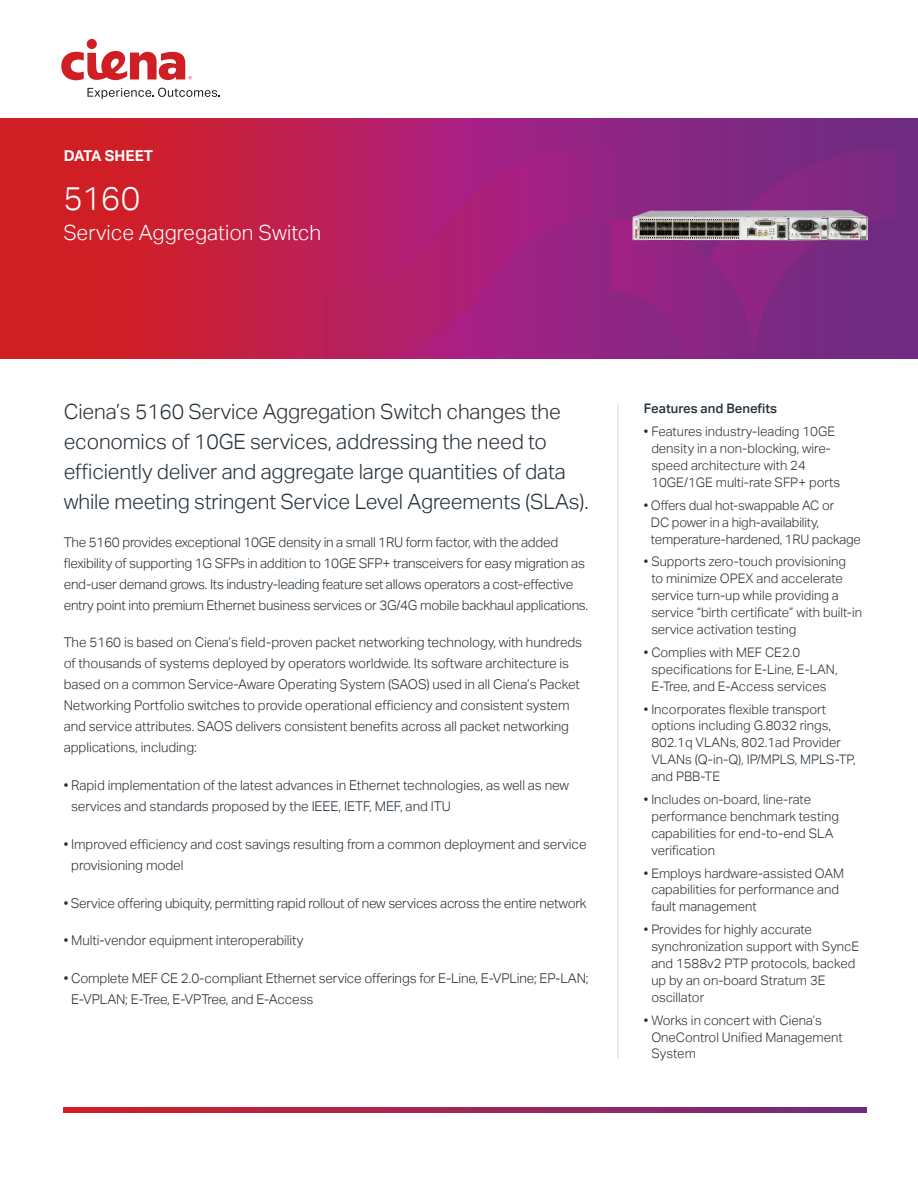
<style>
.page{position:relative;width:918px;height:1188px;background:#fff}
.page>*{position:absolute;margin:0;border:0;box-sizing:border-box;transform-origin:0 0}
.Product_Headline{font:300 33px "Aktiv Grotesk";color:#fff}
.Intro_Copy{font:300 21px/30px "Aktiv Grotesk";letter-spacing:-.01em;color:#252f37}
.Product_Subhead{font:300 21px "Aktiv Grotesk";color:#fff}
.Product_Headline-2{font:700 15px "Aktiv Grotesk";color:#fff}
.Body_Copy{font:300 13.5px/21px "Aktiv Grotesk";letter-spacing:-.01em;color:#252f37}
.Sidebar_Bullets{font:300 13.2px/17px "Aktiv Grotesk";color:#252f37}
.Sidebar_Headline{font:500 13.2px "Aktiv Grotesk";color:#252f37}
</style>
<div class="page">
<svg style="left:0;top:118px;width:918px;height:241px;background:#bb2046"></svg>
<svg style="left:683px;top:147px;width:215px;height:212px;background:#7a2981"></svg>
<svg style="left:611px;top:219px;width:143px;height:140px;background:#8e2583"></svg>
<svg style="left:324px;top:147px;width:287px;height:212px;background:#a82077"></svg>
<div style="left:87px;top:39px;width:10px;height:10px;background:#d01e25;border-radius:50%"></div>
<svg style="left:61px;top:51px;width:131px;height:29px"></svg>
<svg style="left:87px;top:88px;width:133px;height:11px"></svg>
<svg style="left:63px;top:1108px;width:804px;height:4px;background:#9f2654"></svg>
<hr style="left:618px;top:404px;width:1px;height:654px;background:#d7d9dc">
<img style="left:630px;top:209px;width:240px;height:35px">
<p class="Product_Headline-2" style="left:64px;top:147px;width:91px">DATA SHEET</p>
<p class="Product_Headline" style="left:63px;top:179px;width:78px">5160</p>
<p class="Product_Subhead" style="left:63px;top:220px;width:259px">Service Aggregation Switch</p>
<p class="Intro_Copy" style="left:64px;top:397px;width:526px">Ciena’s 5160 Service Aggregation Switch changes the economics of 10GE services, addressing the need to efficiently deliver and aggregate large quantities of data while meeting stringent Service Level Agreements (SLAs).</p>
<p class="Body_Copy" style="left:64px;top:531px;width:526px">The 5160 provides exceptional 10GE density in a small 1RU form factor, with the added flexibility of supporting 1G SFPs in addition to 10GE SFP+ transceivers for easy migration as end-user demand grows. Its industry-leading feature set allows operators a cost-effective entry point into premium Ethernet business services or 3G/4G mobile backhaul applications.</p>
<p class="Body_Copy" style="left:64px;top:632px;width:520px">The 5160 is based on Ciena’s field-proven packet networking technology, with hundreds of thousands of systems deployed by operators worldwide. Its software architecture is based on a common Service-Aware Operating System (SAOS) used in all Ciena’s Packet Networking Portfolio switches to provide operational efficiency and consistent system and service attributes. SAOS delivers consistent benefits across all packet networking applications, including:</p>
<p class="Body_Copy" style="left:71px;top:775px;width:500px;text-indent:-7px">• Rapid implementation of the latest advances in Ethernet technologies, as well as new services and standards proposed by the IEEE, IETF, MEF, and ITU</p>
<p class="Body_Copy" style="left:71px;top:834px;width:517px;text-indent:-7px">• Improved efficiency and cost savings resulting from a common deployment and service provisioning model</p>
<p class="Body_Copy" style="left:64px;top:892px;width:524px">• Service offering ubiquity, permitting rapid rollout of new services across the entire network</p>
<p class="Body_Copy" style="left:64px;top:930px;width:241px">• Multi-vendor equipment interoperability</p>
<p class="Body_Copy" style="left:71px;top:968px;width:519px;text-indent:-7px">• Complete MEF CE 2.0-compliant Ethernet service offerings for E-Line, E-VPLine; EP-LAN;<br>E-VPLAN; E-Tree, E-VPTree, and E-Access</p>
<p class="Sidebar_Headline" style="left:644px;top:401px;width:135px">Features and Benefits</p>
<p class="Sidebar_Bullets" style="left:651px;top:423px;width:191px;text-indent:-7px">• Features industry-leading 10GE density in a non-blocking, wire&shy;speed architecture with 24<br>10GE/1GE multi-rate SFP+ ports</p>
<p class="Sidebar_Bullets" style="left:651px;top:497px;width:211px;text-indent:-7px">• Offers dual hot-swappable AC or<br>DC power in a high-availability, temperature-hardened, 1RU package</p>
<p class="Sidebar_Bullets" style="left:651px;top:553px;width:212px;text-indent:-7px">• Supports zero-touch provisioning<br>to minimize OPEX and accelerate service turn-up while providing a service “birth certificate” with built-in service activation testing</p>
<p class="Sidebar_Bullets" style="left:651px;top:644px;width:188px;text-indent:-7px">• Complies with MEF CE2.0 specifications for E-Line, E-LAN,<br>E-Tree, and E-Access services</p>
<p class="Sidebar_Bullets" style="left:651px;top:700px;width:206px;text-indent:-7px">• Incorporates flexible transport options including G.8032 rings,<br>802.1q VLANs, 802.1ad Provider<br>VLANs (Q-in-Q), IP/MPLS, MPLS-TP, and PBB-TE</p>
<p class="Sidebar_Bullets" style="left:651px;top:791px;width:189px;text-indent:-7px">• Includes on-board, line-rate performance benchmark testing capabilities for end-to-end SLA verification</p>
<p class="Sidebar_Bullets" style="left:651px;top:864px;width:194px;text-indent:-7px">• Employs hardware-assisted OAM capabilities for performance and fault management</p>
<p class="Sidebar_Bullets" style="left:651px;top:921px;width:209px;text-indent:-7px">• Provides for highly accurate synchronization support with SyncE and 1588v2 PTP protocols, backed up by an on-board Stratum 3E oscillator</p>
<p class="Sidebar_Bullets" style="left:651px;top:1012px;width:193px;text-indent:-7px">• Works in concert with Ciena’s<br>OneControl Unified Management<br>System</p>
</div>
